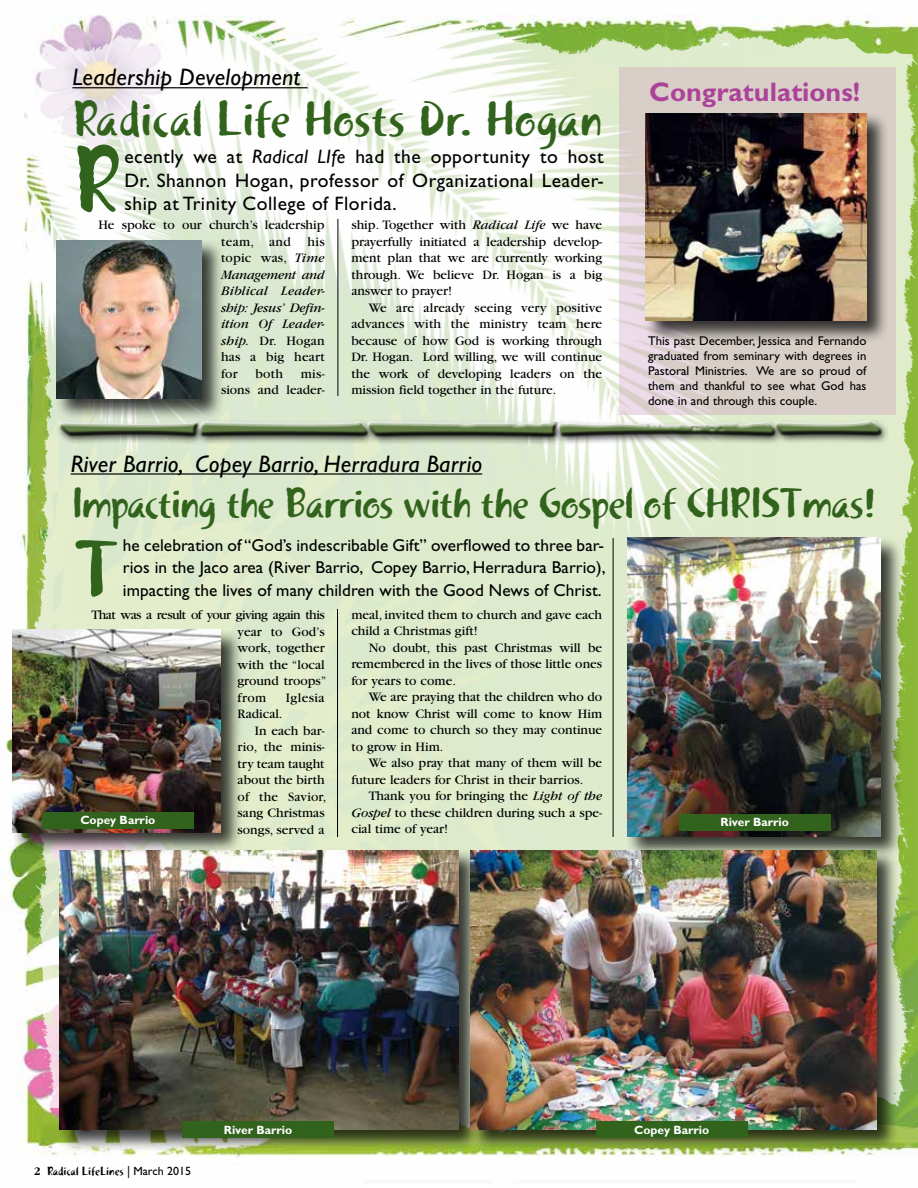
<style>
.page{position:relative;width:918px;height:1188px;background:#fff}
.page>*{position:absolute;margin:0;border:0;box-sizing:border-box;transform-origin:0 0}
.t1{font:92.7px "Khaki One";color:#31631c}
.t2{font:81.3px "Khaki One";color:#31631c}
.t3{font:49.5px "Khaki One";color:#31631c}
.t4{font:42.3px "Khaki One";letter-spacing:-.025em;color:#31631c}
.t5{font:700 27px "Gill Sans";color:#ac4399}
.t6{font:italic 24px "Gill Sans";letter-spacing:.01em;color:#000}
.t7{font:19.5px/23.4px "Gill Sans";letter-spacing:.025em;color:#000;text-align:justify}
.t8{font:17.25px/22.5px "Gill Sans";letter-spacing:.005em;color:#000;text-align:justify}
.t9{font:13.5px/16.5px "Garamond";color:#000;text-align:justify}
.t10{font:13.5px "Garamond";letter-spacing:.03em;color:#000}
.t11{font:12.75px/15px "Gill Sans";color:#000;text-align:justify}
.t12{font:700 12px "Gill Sans";color:#fff}
.t13{font:12px "Khaki One";color:#000}
.s1{font-style:italic}
.s2{font-family:"Garamond";font-weight:700}
.s3{font-family:"Gill Sans"}
</style>
<div class="page">
<img style="left:22px;top:15px;width:895px;height:1122px">
<svg style="left:619px;top:68px;width:277px;height:347px;fill:#d8cfc8"></svg>
<hr style="left:72px;top:87px;width:236px;height:1px;background:#000">
<hr style="left:338px;top:219px;width:1px;height:177px;background:#000">
<hr style="left:71px;top:473px;width:411px;height:2px;background:#000">
<img style="left:917px;top:25px;width:1px;height:1113px">
<div style="left:644px;top:111px;width:245px;height:232px;background:#000;opacity:.75"></div>
<img style="left:646px;top:113px;width:221px;height:208px">
<div style="left:54px;top:238px;width:170px;height:183px;background:#000;opacity:.75"></div>
<img style="left:56px;top:240px;width:145px;height:159px">
<div style="left:55px;top:418px;width:835px;height:28px;background:#000;opacity:.96"></div>
<div style="left:58px;top:419px;width:824px;height:16px;background:#fff;opacity:.75"></div>
<div style="left:58px;top:421px;width:825px;height:17px;background:#000;opacity:.75"></div>
<hr style="left:613px;top:538px;width:1px;height:299px;background:#000">
<hr style="left:337px;top:609px;width:1px;height:228px;background:#000">
<div style="left:57px;top:849px;width:424px;height:303px;background:#000;opacity:.75"></div>
<img style="left:59px;top:850px;width:400px;height:280px">
<div style="left:625px;top:536px;width:278px;height:323px;background:#000;opacity:.75"></div>
<img style="left:627px;top:538px;width:254px;height:299px">
<div style="left:469px;top:849px;width:430px;height:303px;background:#000;opacity:.75"></div>
<img style="left:471px;top:850px;width:405px;height:280px">
<div style="left:596px;top:1122px;width:152px;height:16px;background:#31631c"></div>
<div style="left:11px;top:628px;width:232px;height:227px;background:#000;opacity:.75"></div>
<img style="left:13px;top:630px;width:208px;height:202px">
<div style="left:42px;top:812px;width:152px;height:16px;background:#31631c"></div>
<div style="left:182px;top:1122px;width:152px;height:16px;background:#31631c"></div>
<div style="left:679px;top:814px;width:152px;height:17px;background:#31631c"></div>
<h3 class="t6" style="left:72px;top:64px;width:229px">Leadership Development</h3>
<h3 class="t3" style="left:72px;top:89px;width:531px">Radical Life Hosts Dr. Hogan</h3>
<h1 class="t1" style="left:72px;top:124px;width:49px">R</h1>
<h3 class="t7" style="left:124px;top:145px;width:481px">ecently we at <span class="s1">Radical LIfe</span> had the opportunity to host Dr. Shannon Hogan, professor of Organizational Leader&shy;ship at Trinity College of Florida.</h3>
<p class="t9" style="left:221px;top:217px;width:105px;text-indent:-123px">He spoke to our church’s leadership team, and his topic was, <span class="s1">Time Management and Biblical Leader&shy;ship: Jesus’ Defin&shy;ition Of Leader&shy;ship.</span> Dr. Hogan has a big heart for</p>
<p class="t9" style="left:255px;top:365px;width:29px">both</p>
<p class="t9" style="left:221px;top:365px;width:105px;text-align:right">mis-<br>sions and leader-</p>
<p class="t9" style="left:351px;top:217px;width:252px">ship. Together with <span class="s1">Radical Life</span> we have prayerfully initiated a leadership develop&shy;ment plan that we are currently working through. We believe Dr. Hogan is a big answer to prayer!</p>
<p class="t9" style="left:351px;top:299px;width:252px;text-indent:17px">We are already seeing very positive advances with the ministry team here because of how God is working through Dr. Hogan. Lord willing, we will continue the work of developing leaders on the mission field together in the future.</p>
<h3 class="t5" style="left:649px;top:76px;width:212px">Congratulations!</h3>
<p class="t11" style="left:648px;top:333px;width:220px">This past December, Jessica and Fernando graduated from seminary with degrees in Pastoral Ministries. We are so proud of them and thankful to see what God has done in and through this couple.</p>
<h3 class="t6" style="left:71px;top:450px;width:413px">River Barrio, Copey Barrio, Herradura Barrio</h3>
<h3 class="t4" style="left:71px;top:478px;width:808px">Impacting the Barrios with the Gospel of CHRISTmas!</h3>
<h2 class="t2" style="left:73px;top:521px;width:48px">T</h2>
<p class="t8" style="left:123px;top:534px;width:484px">he celebration of “God’s indescribable Gift” overflowed to three bar&shy;rios in the Jaco area (River Barrio, Copey Barrio, Herradura Barrio), impacting the lives of many children with the Good News of Christ.</p>
<p class="t9" style="left:238px;top:607px;width:90px;text-align:left;text-indent:-146px">That was a result of your giving again this year to God’s work, together with the “local ground troops” from</p>
<p class="t10" style="left:286px;top:691px;width:40px">Iglesia</p>
<p class="t12" style="left:80px;top:813px;width:77px">Copey Barrio</p>
<p class="t9" style="left:238px;top:706px;width:46px">Radical.</p>
<p class="t9" style="left:255px;top:722px;width:71px">In each bar-</p>
<p class="t9" style="left:238px;top:739px;width:89px">rio, the minis-</p>
<p class="t9" style="left:238px;top:755px;width:89px">try team taught</p>
<p class="t9" style="left:238px;top:772px;width:88px">about the birth</p>
<p class="t9" style="left:238px;top:788px;width:90px">of the Savior,</p>
<p class="t9" style="left:238px;top:805px;width:89px">sang Christmas</p>
<p class="t9" style="left:238px;top:821px;width:89px">songs, served a</p>
<p class="t9" style="left:351px;top:606px;width:252px">meal, invited them to church and gave each child a Christmas gift!</p>
<p class="t9" style="left:351px;top:639px;width:252px;text-indent:17px">No doubt, this past Christmas will be remembered in the lives of those little ones for years to come.</p>
<p class="t9" style="left:351px;top:689px;width:252px;text-indent:17px">We are praying that the children who do not know Christ will come to know Him and come to church so they may continue to grow in Him.</p>
<p class="t9" style="left:351px;top:755px;width:252px;text-indent:17px">We also pray that many of them will be future leaders for Christ in their barrios.</p>
<p class="t9" style="left:351px;top:788px;width:252px;text-indent:17px">Thank you for bringing the <span class="s1">Light of the Gospel</span> to these children during such a spe&shy;cial time of year!</p>
<p class="t12" style="left:721px;top:815px;width:70px">River Barrio</p>
<p class="t13" style="left:34px;top:1164px;width:159px"><span class="s2">2</span> Radical LifeLines <span class="s3">| March 2015</span></p>
<p class="t12" style="left:224px;top:1122px;width:70px">River Barrio</p>
<p class="t12" style="left:634px;top:1122px;width:77px">Copey Barrio</p>
</div>
